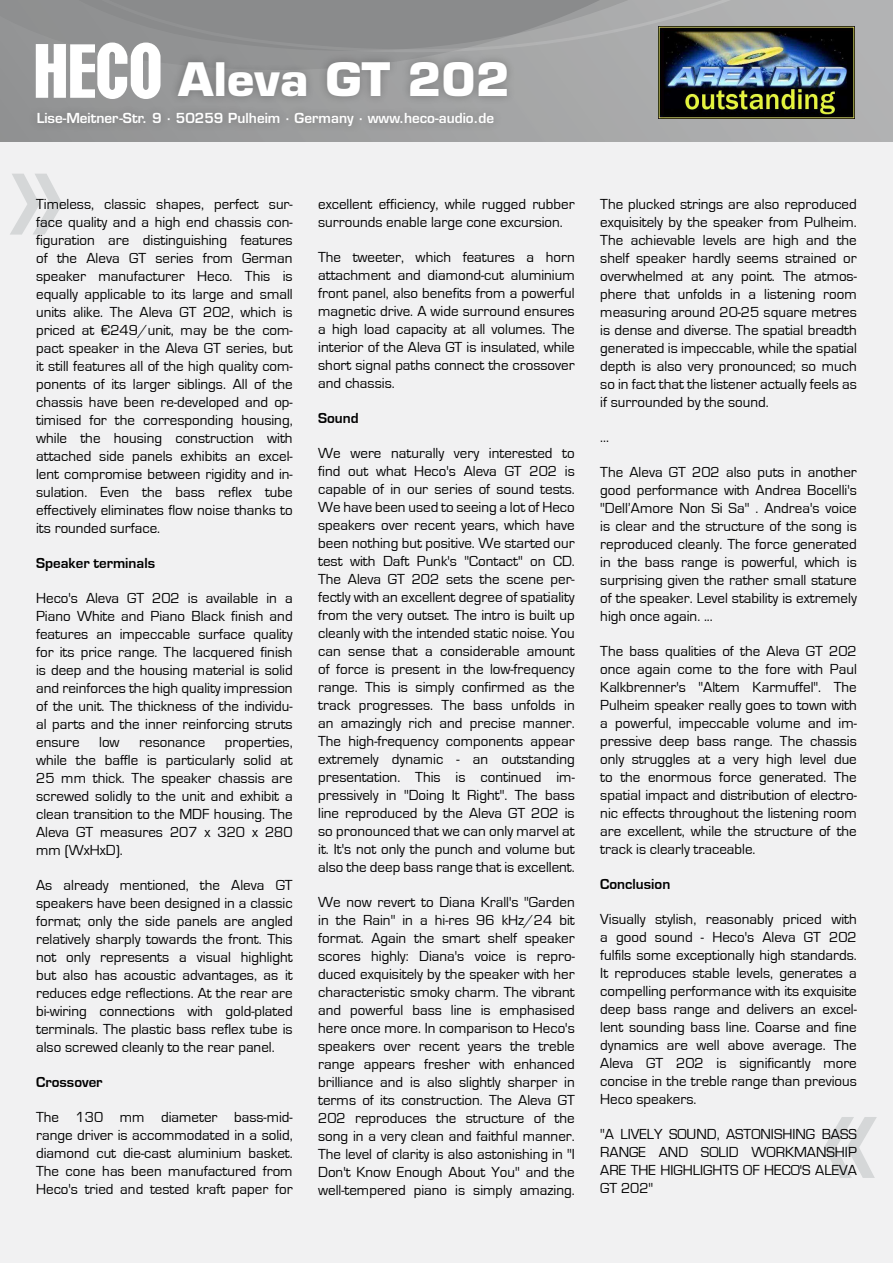
<style>
.page{position:relative;width:893px;height:1263px;background:#fff}
.page>*{position:absolute;margin:0;border:0;box-sizing:border-box;transform-origin:0 0}
.t1{font:700 45px "Eurostile";color:#fff;scale:1.06 1}
.t2{font:15px/18px "Eurostile";color:#000;text-align:justify}
.t3{font:700 15px "Eurostile";color:#000}
.t4{font:600 13.5px "Eurostile";color:#fff}
</style>
<div class="page">
<svg style="left:0;top:0;width:893px;height:142px;background:#9c9d9e"></svg>
<div style="left:0;top:142px;width:893px;height:1121px;background:#f1f1f2"></div>
<div style="left:28px;top:103px;width:475px;height:32px;background:#000;opacity:.25"></div>
<img style="left:658px;top:26px;width:197px;height:92px">
<svg style="left:36px;top:43px;width:125px;height:56px"></svg>
<svg style="left:10px;top:174px;width:53px;height:61px"></svg>
<svg style="left:824px;top:1117px;width:53px;height:61px"></svg>
<div style="left:169px;top:52px;width:347px;height:53px;background:#000;opacity:.25"></div>
<h1 class="t1" style="left:179px;top:52px;width:314px">Aleva GT 202</h1>
<p class="t4" style="left:37px;top:110px;width:459px">Lise-Meitner-Str. 9 · 50259 Pulheim · Germany · www.heco-audio.de</p>
<p class="t2" style="left:36px;top:195px;width:258px">Timeless, classic shapes, perfect sur&shy;face quality and a high end chassis con&shy;figuration are distinguishing features of the Aleva GT series from German speaker manufacturer Heco. This is equally applicable to its large and small units alike. The Aleva GT 202, which is priced at €249/unit, may be the com&shy;pact speaker in the Aleva GT series, but it still features all of the high quality com&shy;ponents of its larger siblings. All of the chassis have been re-developed and op&shy;timised for the corresponding housing, while the housing construction with attached side panels exhibits an excel&shy;lent compromise between rigidity and in&shy;sulation. Even the bass reflex tube effectively eliminates flow noise thanks to its rounded surface.</p>
<p class="t3" style="left:36px;top:555px;width:121px">Speaker terminals</p>
<p class="t2" style="left:36px;top:589px;width:258px">Heco's Aleva GT 202 is available in a Piano White and Piano Black finish and features an impeccable surface quality for its price range. The lacquered finish is deep and the housing material is solid and reinforces the high quality impression of the unit. The thickness of the individu&shy;al parts and the inner reinforcing struts ensure</p>
<p class="t2" style="left:36px;top:733px;width:258px;text-indent:189px">properties, while the baffle is particularly solid at 25 mm thick. The speaker chassis are screwed solidly to the unit and exhibit a clean transition to the MDF housing. The Aleva GT measures 207 x 320 x 280 mm (WxHxD).</p>
<p class="t2" style="left:36px;top:876px;width:258px">As already mentioned, the Aleva GT speakers have been designed in a classic format; only the side panels are angled relatively sharply towards the front. This not only represents a visual highlight but also has acoustic advantages, as it reduces edge reflections. At the rear are bi-wiring connections with gold-plated terminals. The plastic bass reflex tube is also screwed cleanly to the rear panel.</p>
<p class="t3" style="left:36px;top:1074px;width:68px">Crossover</p>
<p class="t2" style="left:36px;top:1108px;width:258px">The 130 mm diameter bass-mid&shy;range driver is accommodated in a solid, diamond cut die-cast aluminium basket.<br>The cone has been manufactured from Heco's tried and tested kraft paper for</p>
<p class="t2" style="left:99px;top:733px;width:22px">low</p>
<p class="t2" style="left:139px;top:733px;width:68px">resonance</p>
<p class="t2" style="left:318px;top:195px;width:258px">excellent efficiency, while rugged rubber surrounds enable large cone excursion.</p>
<p class="t2" style="left:318px;top:248px;width:258px">The tweeter, which features a horn attachment and diamond-cut aluminium front panel, also benefits from a powerful magnetic drive. A wide surround ensures a high load capacity at all volumes. The interior of the Aleva GT is insulated, while short signal paths connect the crossover and chassis.</p>
<p class="t3" style="left:318px;top:410px;width:42px">Sound</p>
<p class="t2" style="left:318px;top:444px;width:258px">We were naturally very interested to find out what Heco's Aleva GT 202 is capable of in our series of sound tests.<br>We have been used to seeing a lot of Heco speakers over recent years, which have been nothing but positive. We started our test with Daft Punk's "Contact" on CD.<br>The Aleva GT 202 sets the scene per&shy;fectly with an excellent degree of spatiality from the very outset. The intro is built up cleanly with the intended static noise. You can sense that a considerable amount of force is present in the low-frequency range. This is simply confirmed as the track progresses. The bass unfolds in an amazingly rich and precise manner.<br>The high-frequency components appear extremely dynamic - an outstanding presentation. This is continued im&shy;pressively in "Doing It Right". The bass line reproduced by the Aleva GT 202 is so pronounced that we can only marvel at it. It's not only the punch and volume but also the deep bass range that is excellent.</p>
<p class="t2" style="left:318px;top:893px;width:258px">We now revert to Diana Krall's "Garden in the Rain" in a hi-res 96 kHz/24 bit format. Again the smart shelf speaker scores highly: Diana's voice is repro&shy;duced exquisitely by the speaker with her characteristic smoky charm. The vibrant and powerful bass line is emphasised here once more. In comparison to Heco's speakers over recent years the treble range appears fresher with enhanced brilliance and is also slightly sharper in terms of its construction. The Aleva GT 202 reproduces the structure of the song in a very clean and faithful manner.<br>The level of clarity is also astonishing in "I Don't Know Enough About You" and the well-tempered piano is simply amazing.</p>
<p class="t2" style="left:600px;top:195px;width:258px">The plucked strings are also reproduced exquisitely by the speaker from Pulheim.<br>The achievable levels are high and the shelf speaker hardly seems strained or overwhelmed at any point. The atmos&shy;phere that unfolds in a listening room measuring around 20-25 square metres is dense and diverse. The spatial breadth generated is impeccable, while the spatial depth is also very pronounced; so much so in fact that the listener actually feels as if surrounded by the sound.</p>
<p class="t2" style="left:600px;top:428px;width:10px">...</p>
<p class="t2" style="left:600px;top:463px;width:258px">The Aleva GT 202 also puts in another good performance with Andrea Bocelli's "Dell’Amore Non Si Sa" . Andrea's voice is clear and the structure of the song is reproduced cleanly. The force generated in the bass range is powerful, which is surprising given the rather small stature of the speaker. Level stability is extremely high once again. ...</p>
<p class="t2" style="left:600px;top:642px;width:258px">The bass qualities of the Aleva GT 202 once again come to the fore with Paul Kalkbrenner's "Altem Karmuffel". The Pulheim speaker really goes to town with a powerful, impeccable volume and im&shy;pressive deep bass range. The chassis only struggles at a very high level due to the enormous force generated. The spatial impact and distribution of electro&shy;nic effects throughout the listening room are excellent, while the structure of the track is clearly traceable.</p>
<p class="t3" style="left:600px;top:876px;width:72px">Conclusion</p>
<p class="t2" style="left:600px;top:910px;width:258px">Visually stylish, reasonably priced with a good sound - Heco's Aleva GT 202 fulfils some exceptionally high standards.<br>It reproduces stable levels, generates a compelling performance with its exquisite deep bass range and delivers an excel&shy;lent sounding bass line. Coarse and fine dynamics are well above average. The Aleva GT 202 is significantly more concise in the treble range than previous Heco speakers.</p>
<p class="t2" style="left:600px;top:1125px;width:258px">"A LIVELY SOUND, ASTONISHING BASS RANGE AND SOLID WORKMANSHIP ARE THE HIGHLIGHTS OF HECO'S ALEVA GT 202"</p>
</div>
